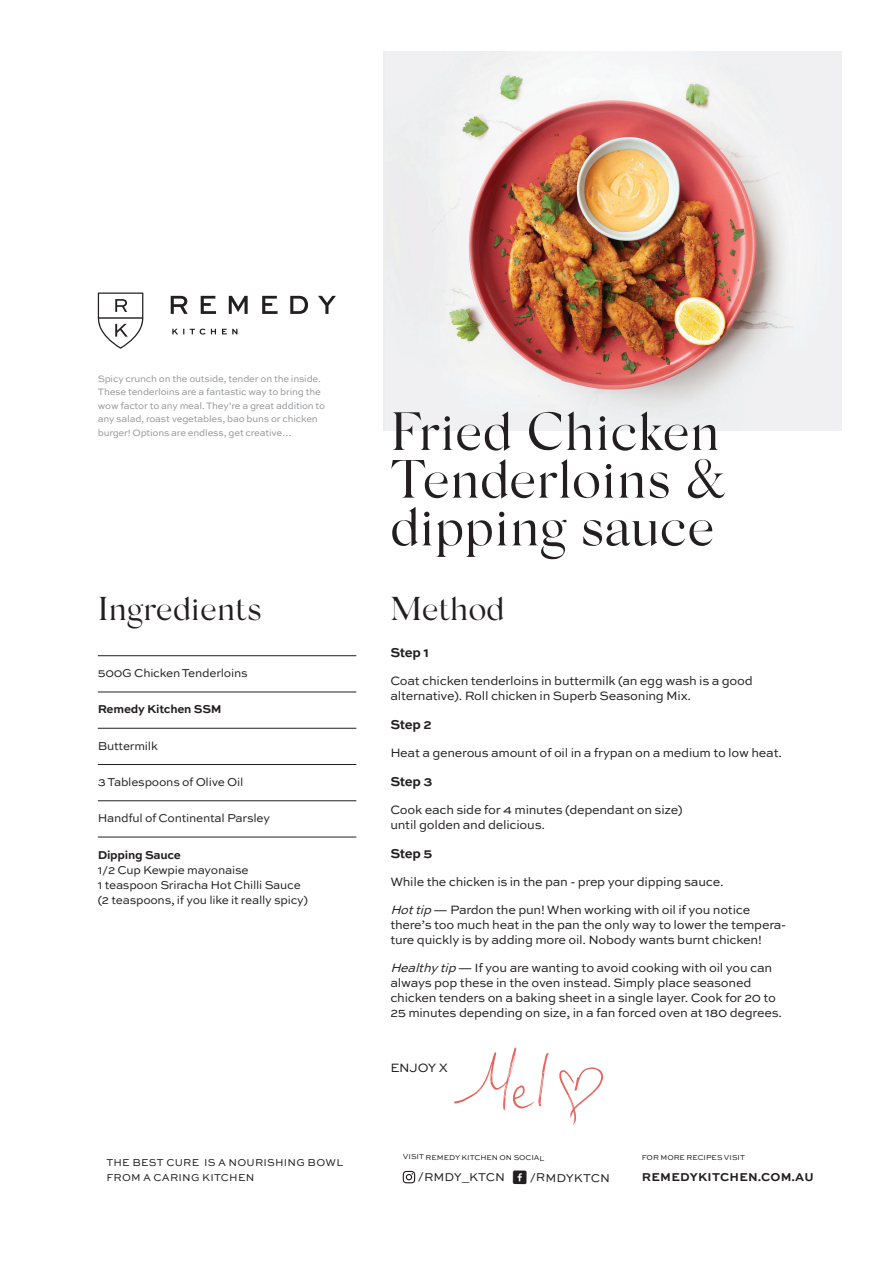
<style>
.page{position:relative;width:893px;height:1263px;background:#fff}
.page>*{position:absolute;margin:0;border:0;box-sizing:border-box;transform-origin:0 0}
.t1{font:53.7px/47.7px "Silk Serif";letter-spacing:-.005em;color:#231f20;text-align:justify}
.t2{font:33px "Silk Serif";color:#231f20}
.t3{font:700 13.5px "Sweet Sans";letter-spacing:-.02em;color:#231f20}
.t4{font:12.75px/15px "Sweet Sans";letter-spacing:-.02em;color:#231f20}
.t5{font:12px/15px "Sweet Sans";letter-spacing:-.02em;color:#231f20}
.t6{font:700 12px "Sweet Sans";letter-spacing:-.02em;color:#231f20}
.t7{font:700 12px "Sweet Sans";letter-spacing:.02em;color:#231f20}
.t8{font:10.5px/15px "Sweet Sans Pro";letter-spacing:.02em;color:#231f20}
.t9{font:9.75px/13.5px "Sweet Sans";letter-spacing:-.02em;color:#939598}
.t10{font:7.5px "Sweet Sans";letter-spacing:-.01em;color:#231f20}
.s1{font-style:italic}
.s2{font-family:"Social Shapes"}
</style>
<div class="page">
<img style="left:385px;top:51px;width:457px;height:379px">
<svg style="left:98px;top:292px;width:45px;height:57px"></svg>
<svg style="left:172px;top:329px;width:65px;height:6px"></svg>
<svg style="left:171px;top:296px;width:165px;height:18px"></svg>
<hr style="left:98px;top:655px;width:258px;height:1px;background:#231f20">
<hr style="left:98px;top:692px;width:258px;height:1px;background:#231f20">
<hr style="left:98px;top:728px;width:258px;height:1px;background:#231f20">
<hr style="left:98px;top:764px;width:258px;height:1px;background:#231f20">
<hr style="left:98px;top:800px;width:258px;height:1px;background:#231f20">
<hr style="left:98px;top:837px;width:258px;height:1px;background:#231f20">
<svg style="left:403px;top:1171px;width:12px;height:12px"></svg>
<img style="left:454px;top:1047px;width:150px;height:85px">
<p class="t9" style="left:98px;top:372px;width:229px">Spicy crunch on the outside, tender on the inside.<br>These tenderloins are a fantastic way to bring the wow factor to any meal. They’re a great addition to any salad, roast vegetables, bao buns or chicken burger! Options are endless, get creative…</p>
<h2 class="t2" style="left:98px;top:589px;width:165px">Ingredients</h2>
<p class="t5" style="left:98px;top:666px;width:151px">500G Chicken Tenderloins</p>
<p class="t6" style="left:98px;top:702px;width:125px">Remedy Kitchen SSM</p>
<p class="t5" style="left:98px;top:739px;width:61px">Buttermilk</p>
<p class="t5" style="left:98px;top:775px;width:147px">3 Tablespoons of Olive Oil</p>
<p class="t5" style="left:98px;top:811px;width:174px">Handful of Continental Parsley</p>
<p class="t6" style="left:98px;top:847px;width:85px">Dipping Sauce</p>
<p class="t5" style="left:98px;top:862px;width:212px">1/2 Cup Kewpie mayonaise<br>1 teaspoon Sriracha Hot Chilli Sauce (2 teaspoons, if you like it really spicy)</p>
<p class="t8" style="left:106px;top:1154px;width:238px">THE BEST CURE IS A NOURISHING BOWL<br>FROM A CARING KITCHEN</p>
<h1 class="t1" style="left:390px;top:407px;width:337px">Fried Chicken Tenderloins &amp; dipping sauce</h1>
<h2 class="t2" style="left:390px;top:589px;width:115px">Method</h2>
<p class="t3" style="left:390px;top:645px;width:40px">Step 1</p>
<p class="t4" style="left:390px;top:674px;width:364px">Coat chicken tenderloins in buttermilk (an egg wash is a good alternative). Roll chicken in Superb Seasoning Mix.</p>
<p class="t3" style="left:390px;top:717px;width:43px">Step 2</p>
<p class="t4" style="left:390px;top:746px;width:393px">Heat a generous amount of oil in a frypan on a medium to low heat.</p>
<p class="t3" style="left:390px;top:774px;width:44px">Step 3</p>
<p class="t4" style="left:390px;top:803px;width:294px">Cook each side for 4 minutes (dependant on size) until golden and delicious.</p>
<p class="t3" style="left:390px;top:846px;width:44px">Step 5</p>
<p class="t4" style="left:390px;top:868px;width:361px;line-height:27.8px">While the chicken is in the pan - prep your dipping sauce.<br><span class="s1">Hottip</span>— Pardon the pun! When working with oil if you notice</p>
<p class="t4" style="left:390px;top:918px;width:397px">there’s too much heat in the pan the only way to lower the tempera&shy;ture quickly is by adding more oil. Nobody wants burnt chicken!</p>
<p class="t4" style="left:390px;top:960px;width:393px"><span class="s1">Healthytip</span>— If you are wanting to avoid cooking with oil you can always pop these in the oven instead. Simply place seasoned chicken tenders on a baking sheet in a single layer. Cook for 20 to 25 minutes depending on size, in a fan forced oven at 180 degrees.</p>
<p class="t4" style="left:390px;top:1061px;width:59px">ENJOY X</p>
<p class="t10" style="left:403px;top:1153px;width:143px">VISIT REMEDY KITCHEN ON SOCIAL</p>
<p class="t5" style="left:418px;top:1170px;width:194px">/RMDY_KTCN <span class="s2">F</span> /RMDYKTCN</p>
<p class="t10" style="left:642px;top:1153px;width:105px">FOR MORE RECIPES VISIT</p>
<p class="t7" style="left:642px;top:1170px;width:173px">REMEDYKITCHEN.COM.AU</p>
</div>
